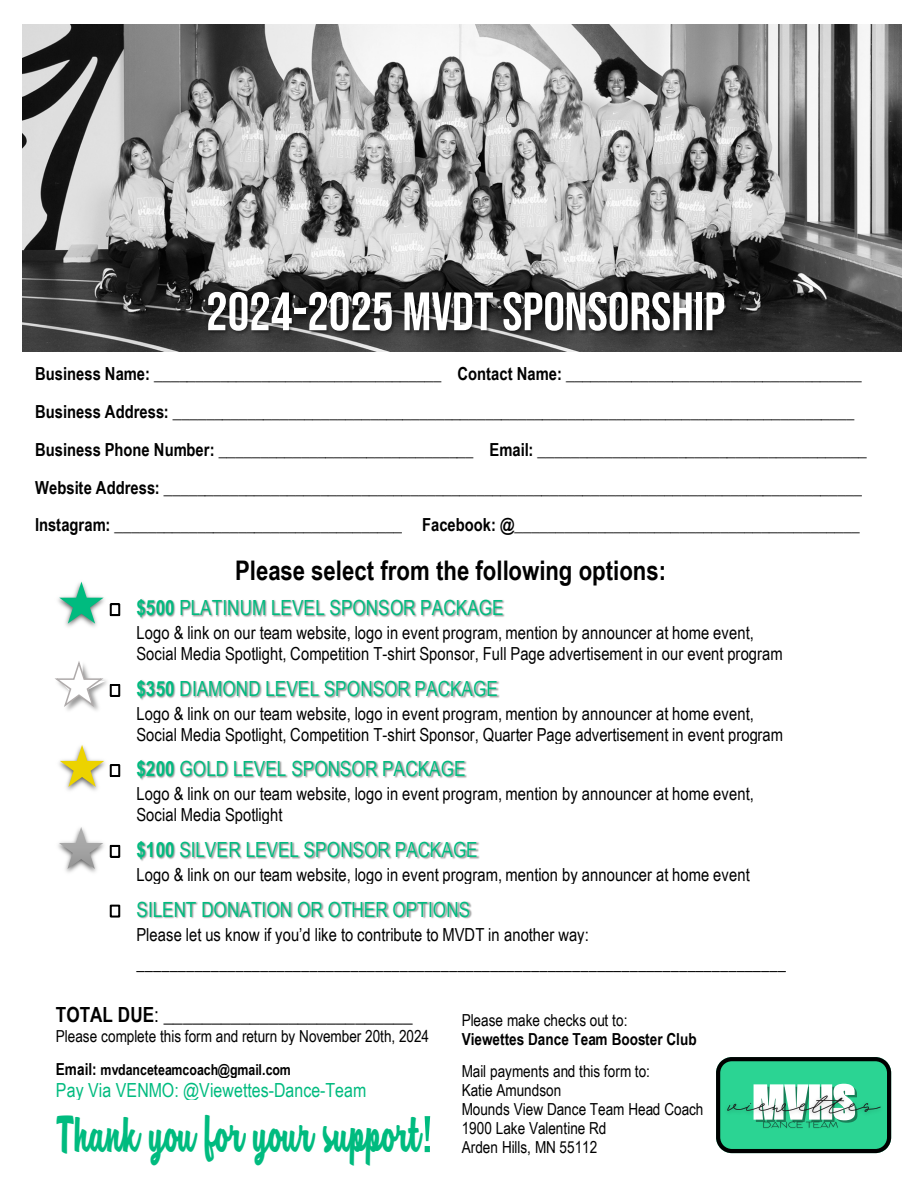
<style>
.page{position:relative;width:918px;height:1188px;background:#fff}
.page>*{position:absolute;margin:0;border:0;box-sizing:border-box;transform-origin:0 0}
.t1{font:54px "Bebas Neue";color:#fff}
.t2{font:53.1px "Extenda 60 Giga";color:#fff}
.t3{font:29.85px "Amore Mio Personal Use";color:#00bb7f}
.t4{font:700 27px "Arial Narrow";color:#000}
.t5{font:20.85px "Arial Narrow";letter-spacing:.005em;color:#00bb7f}
.t6{font:20.85px "Arial Narrow";color:#000}
.t7{font:19.5px "Arial Narrow";letter-spacing:.005em;color:#00bb7f}
.t8{font:18px/20.9px "Arial Narrow";letter-spacing:.005em;color:#000}
.t9{font:700 18px/38px "Arial Narrow";letter-spacing:.005em;color:#000}
.t10{font:16.5px/19px "Arial Narrow";color:#000}
.t11{font:16.5px "Calibri";color:#000}
.t12{font:700 16.5px "Arial Narrow";color:#000}
.t13{font:700 15.15px "Arial Narrow";letter-spacing:-.005em;color:#000}
.s1{font-weight:700}
.s2{font-size:16.5px}
.s3{font-family:"Cambria";font-size:54px}
</style>
<div class="page">
<img style="left:137px;top:599px;width:368px;height:20px">
<img style="left:137px;top:680px;width:363px;height:20px">
<img style="left:137px;top:760px;width:330px;height:20px">
<svg style="left:111px;top:844px;width:10px;height:14px"></svg>
<img style="left:137px;top:841px;width:343px;height:20px">
<svg style="left:109px;top:904px;width:12px;height:14px"></svg>
<img style="left:137px;top:901px;width:335px;height:18px">
<img style="left:23px;top:24px;width:879px;height:327px">
<img style="left:175px;top:280px;width:515px;height:72px">
<img style="left:690px;top:280px;width:67px;height:72px">
<img style="left:58px;top:581px;width:39px;height:46px">
<svg style="left:59px;top:582px;width:62px;height:42px"></svg>
<svg style="left:55px;top:661px;width:66px;height:48px"></svg>
<img style="left:59px;top:761px;width:39px;height:30px">
<svg style="left:60px;top:745px;width:61px;height:42px"></svg>
<img style="left:58px;top:843px;width:53px;height:30px">
<svg style="left:59px;top:827px;width:44px;height:42px"></svg>
<svg style="left:716px;top:1057px;width:175px;height:96px;background:#26ab78"></svg>
<img style="left:720px;top:1090px;width:167px;height:33px">
<img style="left:761px;top:1119px;width:80px;height:12px">
<h1 class="t1" style="left:206px;top:282px;width:521px">2024-2025 MVDT SPONSORSHIP</h1>
<p class="t9" style="left:35px;top:354px;width:833px">Business Name: ___________________________________ Contact Name: ____________________________________ Business Address: ___________________________________________________________________________________ Business Phone Number: _______________________________ Email: ________________________________________ Website Address: _____________________________________________________________________________________ Instagram: ___________________________________ Facebook: @__________________________________________</p>
<h3 class="t4" style="left:235px;top:555px;width:432px">Please select from the following options:</h3>
<p class="t5" style="left:137px;top:596px;width:369px"><span class="s1">$500</span> PLATINUM LEVEL SPONSOR PACKAGE</p>
<p class="t8" style="left:137px;top:623px;width:648px">Logo &amp; link on our team website, logo in event program, mention by announcer at home event,<br>Social Media Spotlight, Competition T-shirt Sponsor, Full Page advertisement in our event program</p>
<p class="t5" style="left:137px;top:676px;width:363px"><span class="s1">$350</span> DIAMOND LEVEL SPONSOR PACKAGE</p>
<p class="t8" style="left:137px;top:703px;width:648px">Logo &amp; link on our team website, logo in event program, mention by announcer at home event,<br>Social Media Spotlight, Competition T-shirt Sponsor, Quarter Page advertisement in event program</p>
<p class="t5" style="left:137px;top:757px;width:330px"><span class="s1">$200</span> GOLD LEVEL SPONSOR PACKAGE</p>
<p class="t8" style="left:137px;top:783px;width:619px">Logo &amp; link on our team website, logo in event program, mention by announcer at home event,<br>Social Media Spotlight</p>
<p class="t5" style="left:137px;top:837px;width:343px"><span class="s1">$100</span> SILVER LEVEL SPONSOR PACKAGE</p>
<p class="t8" style="left:137px;top:864px;width:615px">Logo &amp; link on our team website, logo in event program, mention by announcer at home event</p>
<p class="t5" style="left:137px;top:897px;width:335px">SILENT DONATION OR OTHER OPTIONS</p>
<p class="t8" style="left:137px;top:924px;width:454px">Please let us know if you’d like to contribute to MVDT in another way:</p>
<p class="t11" style="left:137px;top:954px;width:651px">_______________________________________________________________________________</p>
<p class="t6" style="left:56px;top:1003px;width:358px"><span class="s1">TOTAL DUE</span>: __________________________</p>
<p class="t10" style="left:56px;top:1026px;width:374px">Please complete this form and return by November 20th, 2024</p>
<p class="t13" style="left:56px;top:1061px;width:236px"><span class="s2">Email:</span> mvdanceteamcoach@gmail.com</p>
<p class="t7" style="left:56px;top:1078px;width:312px">Pay Via VENMO: @Viewettes-Dance-Team</p>
<h3 class="t3" style="left:56px;top:1124px;width:381px">Thank you for your support<span class="s3">!</span></h3>
<p class="t10" style="left:462px;top:1010px;width:167px">Please make checks out to:</p>
<p class="t12" style="left:462px;top:1029px;width:237px">Viewettes Dance Team Booster Club</p>
<p class="t10" style="left:462px;top:1062px;width:243px">Mail payments and this form to:<br>Katie Amundson<br>Mounds View Dance Team Head Coach<br>1900 Lake Valentine Rd<br>Arden Hills, MN 55112</p>
<h2 class="t2" style="left:753px;top:1078px;width:104px">MVHS</h2>
</div>
